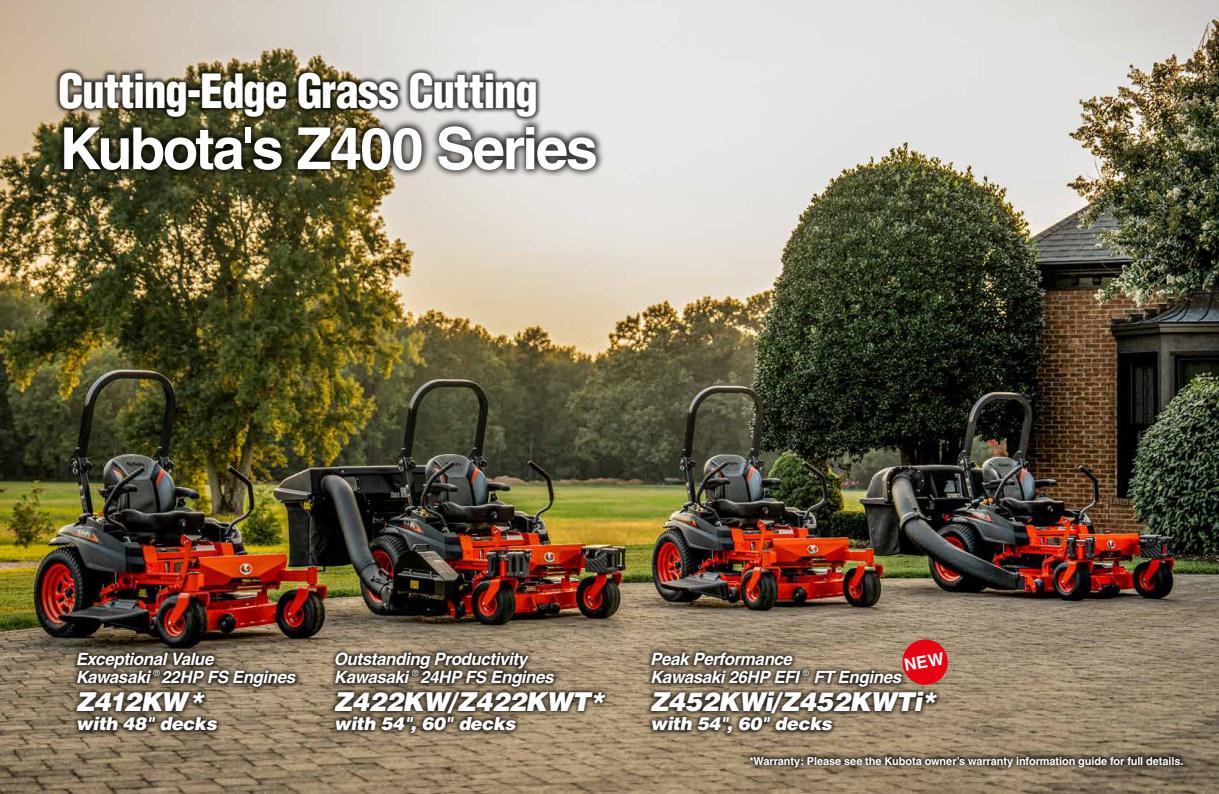
<style>
.page{position:relative;width:1219px;height:794px;background:#fff}
.page>*{position:absolute;margin:0;border:0;box-sizing:border-box;transform-origin:0 0}
.t1{font:700 58px "Helvetica";letter-spacing:-.04em;color:#fff}
.t2{font:900 condensed 46px "Helvetica";letter-spacing:-.035em;color:#fff}
.t3{font:italic 900 26px "Helvetica";letter-spacing:-.025em;color:#fff}
.t4{font:italic 900 18px "Helvetica";letter-spacing:-.025em;color:#fff}
.t5{font:italic 700 17px/18px "Helvetica";letter-spacing:-.025em;color:#fff}
.t6{font:700 11px "Helvetica";letter-spacing:-.01em;color:#fff}
</style>
<div class="page">
<img style="left:0;top:0;width:1219px;height:794px">
<div style="left:54px;top:67px;width:488px;height:56px;background:#000;opacity:.75"></div>
<div style="left:55px;top:117px;width:549px;height:62px;background:#000;opacity:.75"></div>
<div style="left:71px;top:647px;width:230px;height:89px;background:#000;opacity:.75"></div>
<div style="left:646px;top:647px;width:297px;height:92px;background:#000;opacity:.75"></div>
<div style="left:329px;top:647px;width:282px;height:92px;background:#000;opacity:.75"></div>
<div style="left:902px;top:639px;width:46px;height:46px;background:#e60012;border-radius:50%"></div>
<div style="left:744px;top:751px;width:444px;height:21px;background:#000;opacity:.75"></div>
<h2 class="t2" style="left:58px;top:62px;width:482px">Cutting-Edge Grass Cutting</h2>
<h1 class="t1" style="left:59px;top:113px;width:540px">Kubota's Z400 Series</h1>
<p class="t5" style="left:76px;top:650px;width:221px">Exceptional Value<br>Kawasaki <sup>®</sup> 22HP FS Engines</p>
<h3 class="t3" style="left:76px;top:685px;width:129px">Z412KW *</h3>
<p class="t4" style="left:76px;top:712px;width:142px">with 48" decks</p>
<p class="t5" style="left:334px;top:650px;width:221px">Outstanding Productivity<br>Kawasaki <sup>®</sup> 24HP FS Engines</p>
<h3 class="t3" style="left:334px;top:685px;width:272px">Z422KW/Z422KWT*</h3>
<p class="t4" style="left:334px;top:712px;width:183px">with 54", 60" decks</p>
<p class="t5" style="left:650px;top:650px;width:253px">Peak Performance<br>Kawasaki 26HP EFI <sup>®</sup> FT Engines</p>
<h3 class="t3" style="left:650px;top:685px;width:287px">Z452KWi/Z452KWTi*</h3>
<p class="t4" style="left:650px;top:712px;width:183px">with 54", 60" decks</p>
<p class="t6" style="left:749px;top:754px;width:436px">*Warranty: Please see the Kubota owner’s warranty information guide for full details.</p>
</div>
